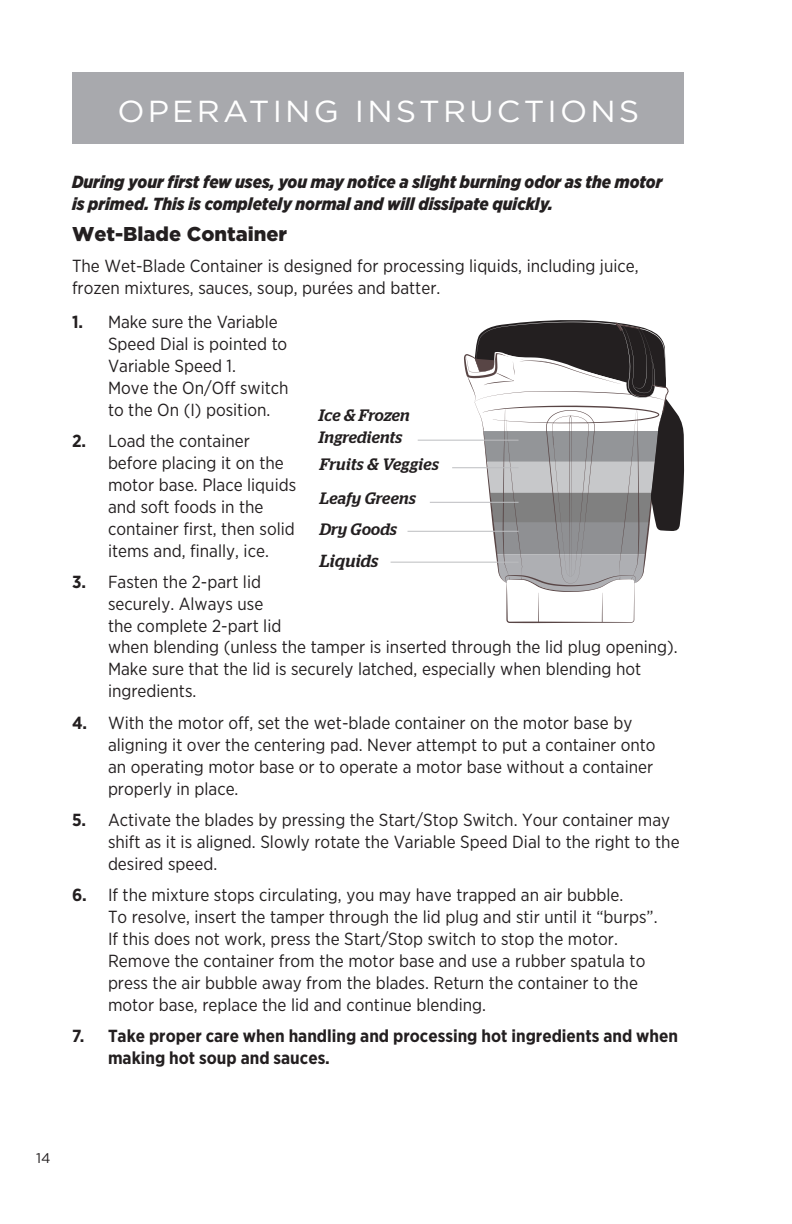
<style>
.page{position:relative;width:792px;height:1224px;background:#fff}
.page>*{position:absolute;margin:0;border:0;box-sizing:border-box;transform-origin:0 0}
.header_copy{font:30.4px "Gotham";letter-spacing:.1em;color:#fff;scale:1.05 1}
.Indented_Body_Copy{font:900 20px "Gotham";color:#231f20}
.Numbered_Copy{font:17.6px/22px "Gotham Narrow";color:#231f20}
.Indented_Body_Copy-2{font:italic 900 17.6px/22px "Gotham Narrow";color:#231f20}
.t1{font:700 17.6px/22px "Gotham Narrow";color:#231f20}
.t2{font:italic 500 17.6px "Stag";letter-spacing:.02em;color:#231f20}
.t3{font:italic 500 16.4px "Stag";letter-spacing:.02em;color:#231f20}
.t4{font:14px "Gotham";color:#231f20}
.s1{font-weight:700}
</style>
<div class="page">
<div style="left:72px;top:72px;width:612px;height:72px;background:#a8a9ad"></div>
<svg style="left:464px;top:320px;width:220px;height:303px"></svg>
<hr style="left:391px;top:562px;width:128px;height:1px;background:#bcbdc0">
<hr style="left:408px;top:531px;width:111px;height:1px;background:#bcbdc0">
<hr style="left:430px;top:502px;width:89px;height:1px;background:#bcbdc0">
<hr style="left:418px;top:440px;width:101px;height:1px;background:#bcbdc0">
<hr style="left:452px;top:467px;width:67px;height:1px;background:#bcbdc0">
<p class="header_copy" style="left:117px;top:92px;width:499px">OPERATING INSTRUCTIONS</p>
<p class="Indented_Body_Copy-2" style="left:72px;top:171px;width:592px">During your first few uses, you may notice a slight burning odor as the motor is primed. This is completely normal and will dissipate quickly.</p>
<p class="Indented_Body_Copy" style="left:72px;top:220px;width:217px">Wet-Blade Container</p>
<p class="Numbered_Copy" style="left:72px;top:254px;width:568px">The Wet-Blade Container is designed for processing liquids, including juice, frozen mixtures, sauces, soup, purées and batter.</p>
<p class="Numbered_Copy" style="left:108px;top:310px;width:182px;text-indent:-36px"><span class="s1">1.</span> Make sure the Variable<br>Speed Dial is pointed to<br>Variable Speed 1.<br>Move the On/Off switch to the On (I) position.</p>
<p class="Numbered_Copy" style="left:108px;top:430px;width:190px;text-indent:-36px"><span class="s1">2.</span> Load the container before placing it on the motor base. Place liquids and soft foods in the container first, then solid items and, finally, ice.</p>
<p class="Numbered_Copy" style="left:108px;top:571px;width:571px;text-indent:-36px"><span class="s1">3.</span> Fasten the 2-part lid<br>securely. Always use<br>the complete 2-part lid<br>when blending (unless the tamper is inserted through the lid plug opening).<br>Make sure that the lid is securely latched, especially when blending hot ingredients.</p>
<p class="Numbered_Copy" style="left:108px;top:711px;width:549px;text-indent:-36px"><span class="s1">4.</span> With the motor off, set the wet-blade container on the motor base by aligning it over the centering pad. Never attempt to put a container onto an operating motor base or to operate a motor base without a container properly in place.</p>
<p class="Numbered_Copy" style="left:108px;top:808px;width:573px;text-indent:-36px"><span class="s1">5.</span> Activate the blades by pressing the Start/Stop Switch. Your container may shift as it is aligned. Slowly rotate the Variable Speed Dial to the right to the desired speed.</p>
<p class="Numbered_Copy" style="left:108px;top:883px;width:551px;text-indent:-36px"><span class="s1">6.</span> If the mixture stops circulating, you may have trapped an air bubble.<br>To resolve, insert the tamper through the lid plug and stir until it “burps”.<br>If this does not work, press the Start/Stop switch to stop the motor.<br>Remove the container from the motor base and use a rubber spatula to press the air bubble away from the blades. Return the container to the motor base, replace the lid and continue blending.</p>
<p class="t1" style="left:108px;top:1025px;width:572px;text-indent:-36px">7. Take proper care when handling and processing hot ingredients and when making hot soup and sauces.</p>
<p class="t3" style="left:319px;top:406px;width:92px">Ice &amp; Frozen</p>
<p class="t3" style="left:319px;top:428px;width:85px">Ingredients</p>
<p class="t3" style="left:320px;top:454px;width:121px">Fruits &amp; Veggies</p>
<p class="t3" style="left:320px;top:488px;width:98px">Leafy Greens</p>
<p class="t3" style="left:320px;top:520px;width:79px">Dry Goods</p>
<p class="t2" style="left:320px;top:551px;width:60px">Liquids</p>
<p class="t4" style="left:36px;top:1149px;width:16px">14</p>
</div>
